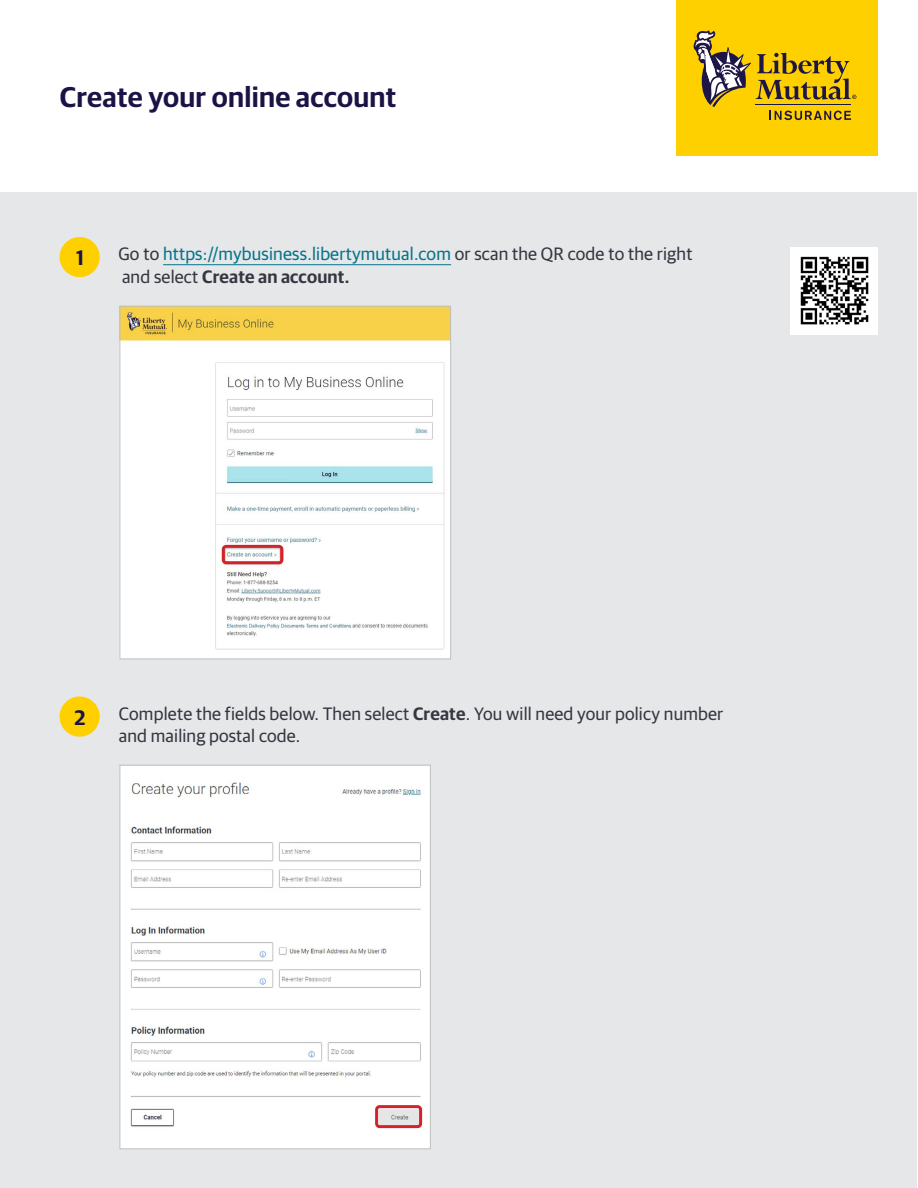
<style>
.page{position:relative;width:918px;height:1188px;background:#fff}
.page>*{position:absolute;margin:0;border:0;box-sizing:border-box;transform-origin:0 0}
.t1{font:600 28.5px "Guardian Sans";letter-spacing:.01em;color:#1a1446}
.t2{font:600 21px "Guardian Sans";color:#1a1446}
.t3{font:18px/22.5px "Guardian Sans";letter-spacing:.01em;color:#343741}
.s1{color:#06748c}
.s2{font-weight:600}
</style>
<div class="page">
<div style="left:1px;top:193px;width:916px;height:995px;background:#e6e7e8"></div>
<hr style="left:163px;top:264px;width:288px;height:1px;background:#06748c">
<div style="left:60px;top:237px;width:40px;height:40px;background:#ffd000;border-radius:50%"></div>
<div style="left:60px;top:697px;width:40px;height:40px;background:#ffd000;border-radius:50%"></div>
<img style="left:122px;top:308px;width:327px;height:349px">
<div style="left:120px;top:306px;width:331px;height:353px;border:1px solid #bcbec0"></div>
<div style="left:222px;top:545px;width:61px;height:19px;border:3px solid #d2232a;border-radius:3px"></div>
<img style="left:122px;top:767px;width:307px;height:380px">
<div style="left:120px;top:765px;width:311px;height:384px;border:1px solid #bcbec0"></div>
<div style="left:375px;top:1105px;width:47px;height:23px;border:3px solid #d2232a;border-radius:3px"></div>
<div style="left:677px;top:0;width:201px;height:156px;background:#ffd000"></div>
<svg style="left:694px;top:30px;width:162px;height:90px"></svg>
<div style="left:790px;top:247px;width:88px;height:88px;background:#fff"></div>
<img style="left:800px;top:256px;width:69px;height:69px">
<h1 class="t1" style="left:60px;top:76px;width:338px">Create your online account</h1>
<p class="t2" style="left:76px;top:243px;width:9px">1</p>
<p class="t3" style="left:118px;top:241px;width:576px">Go to <span class="s1">https://mybusiness.libertymutual.com</span> or scan the QR code to the right and select <span class="s2">Create an account.</span></p>
<p class="t2" style="left:74px;top:702px;width:13px">2</p>
<p class="t3" style="left:119px;top:701px;width:606px">Complete the fields below. Then select <span class="s2">Create</span>. You will need your policy number and mailing postal code.</p>
</div>
